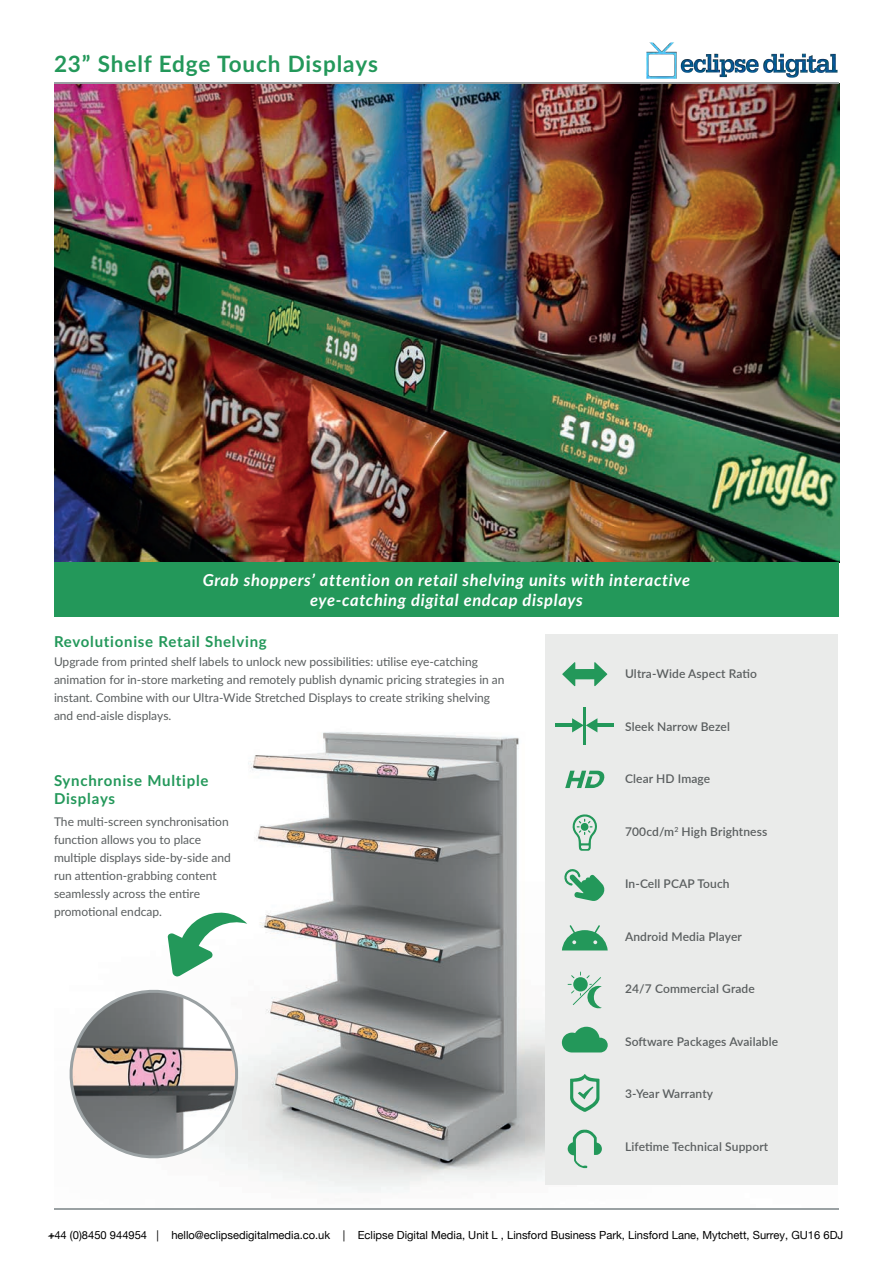
<style>
.page{position:relative;width:893px;height:1263px;background:#fff}
.page>*{position:absolute;margin:0;border:0;box-sizing:border-box;transform-origin:0 0}
.t1{font:700 22.5px "Lato";letter-spacing:.04em;color:#23985a}
.t2{font:italic 700 16.5px/19.8px "Lato";letter-spacing:.04em;color:#fff;text-align:center}
.t3{font:700 15px/18px "Lato";letter-spacing:.05em;color:#23985a}
.t4{font:12px/18px "Lato";color:#5a5e5f}
.t5{font:600 12px "Lato";letter-spacing:.01em;color:#5a5e5f}
.t6{font:11.1px "Helvetica Neue";color:#000}
.s1{font-family:"Microsoft Tai Le"}
</style>
<div class="page">
<img style="left:167px;top:732px;width:378px;height:460px">
<img style="left:54px;top:84px;width:785px;height:479px">
<hr style="left:54px;top:82px;width:785px;height:2px;background:#9aa1a3">
<div style="left:545px;top:634px;width:293px;height:551px;background:#eaebea"></div>
<hr style="left:54px;top:1208px;width:785px;height:1px;background:#9aa1a3">
<svg style="left:573px;top:977px;width:28px;height:28px"></svg>
<svg style="left:568px;top:984px;width:6px;height:9px"></svg>
<svg style="left:580px;top:972px;width:10px;height:6px"></svg>
<svg style="left:587px;top:984px;width:15px;height:24px"></svg>
<svg style="left:570px;top:1074px;width:29px;height:38px"></svg>
<svg style="left:562px;top:1027px;width:46px;height:25px"></svg>
<div style="left:54px;top:563px;width:785px;height:54px;background:#23985a"></div>
<svg style="left:168px;top:912px;width:79px;height:65px"></svg>
<svg style="left:69px;top:983px;width:180px;height:186px"></svg>
<svg style="left:562px;top:662px;width:45px;height:24px"></svg>
<svg style="left:572px;top:814px;width:25px;height:37px"></svg>
<svg style="left:565px;top:771px;width:40px;height:17px"></svg>
<svg style="left:567px;top:1130px;width:35px;height:38px"></svg>
<svg style="left:562px;top:925px;width:46px;height:25px"></svg>
<svg style="left:564px;top:869px;width:41px;height:32px"></svg>
<hr style="left:556px;top:723px;width:18px;height:4px;background:#23985a">
<hr style="left:595px;top:723px;width:19px;height:4px;background:#23985a">
<svg style="left:572px;top:718px;width:25px;height:14px"></svg>
<hr style="left:583px;top:707px;width:3px;height:37px;background:#23985a">
<img style="left:646px;top:43px;width:192px;height:35px">
<h1 class="t1" style="left:54px;top:47px;width:325px">23” Shelf Edge Touch Displays</h1>
<h2 class="t2" style="left:203px;top:570px;width:489px">Grab shoppers’ attention on retail shelving units with interactive eye-catching digital endcap displays</h2>
<p class="t3" style="left:54px;top:632px;width:214px">Revolutionise Retail Shelving</p>
<p class="t4" style="left:54px;top:652px;width:452px">Upgrade from printed shelf labels to unlock new possibilities: utilise eye-catching animation for in-store marketing and remotely publish dynamic pricing strategies in an instant. Combine with our Ultra-Wide Stretched Displays to create striking shelving and end-aisle displays.</p>
<p class="t3" style="left:54px;top:771px;width:156px">Synchronise Multiple<br>Displays</p>
<p class="t4" style="left:54px;top:812px;width:178px">The multi-screen synchronisation function allows you to place multiple displays side-by-side and run attention-grabbing content seamlessly across the entire promotional endcap.</p>
<p class="t5" style="left:625px;top:665px;width:133px">Ultra-Wide Aspect Ratio</p>
<p class="t5" style="left:625px;top:718px;width:106px">Sleek Narrow Bezel</p>
<p class="t5" style="left:625px;top:770px;width:87px">Clear HD Image</p>
<p class="t5" style="left:625px;top:823px;width:144px">700cd/m<sup>2</sup> High Brightness</p>
<p class="t5" style="left:625px;top:875px;width:106px">In-Cell PCAP Touch</p>
<p class="t5" style="left:625px;top:928px;width:118px">Android Media Player</p>
<p class="t5" style="left:625px;top:980px;width:131px">24/7 Commercial Grade</p>
<p class="t5" style="left:625px;top:1033px;width:155px">Software Packages Available</p>
<p class="t5" style="left:625px;top:1085px;width:90px">3-Year Warranty</p>
<p class="t5" style="left:625px;top:1138px;width:145px">Lifetime Technical Support</p>
<p class="t6" style="left:48px;top:1227px;width:298px"><span class="s1">+</span>44 (0)8450 944954 | hello@eclipsedigitalmedia.co.uk |</p>
<p class="t6" style="left:358px;top:1227px;width:487px">Eclipse Digital Media, Unit L , Linsford Business Park, Linsford Lane, Mytchett, Surrey, GU16 6DJ</p>
</div>
